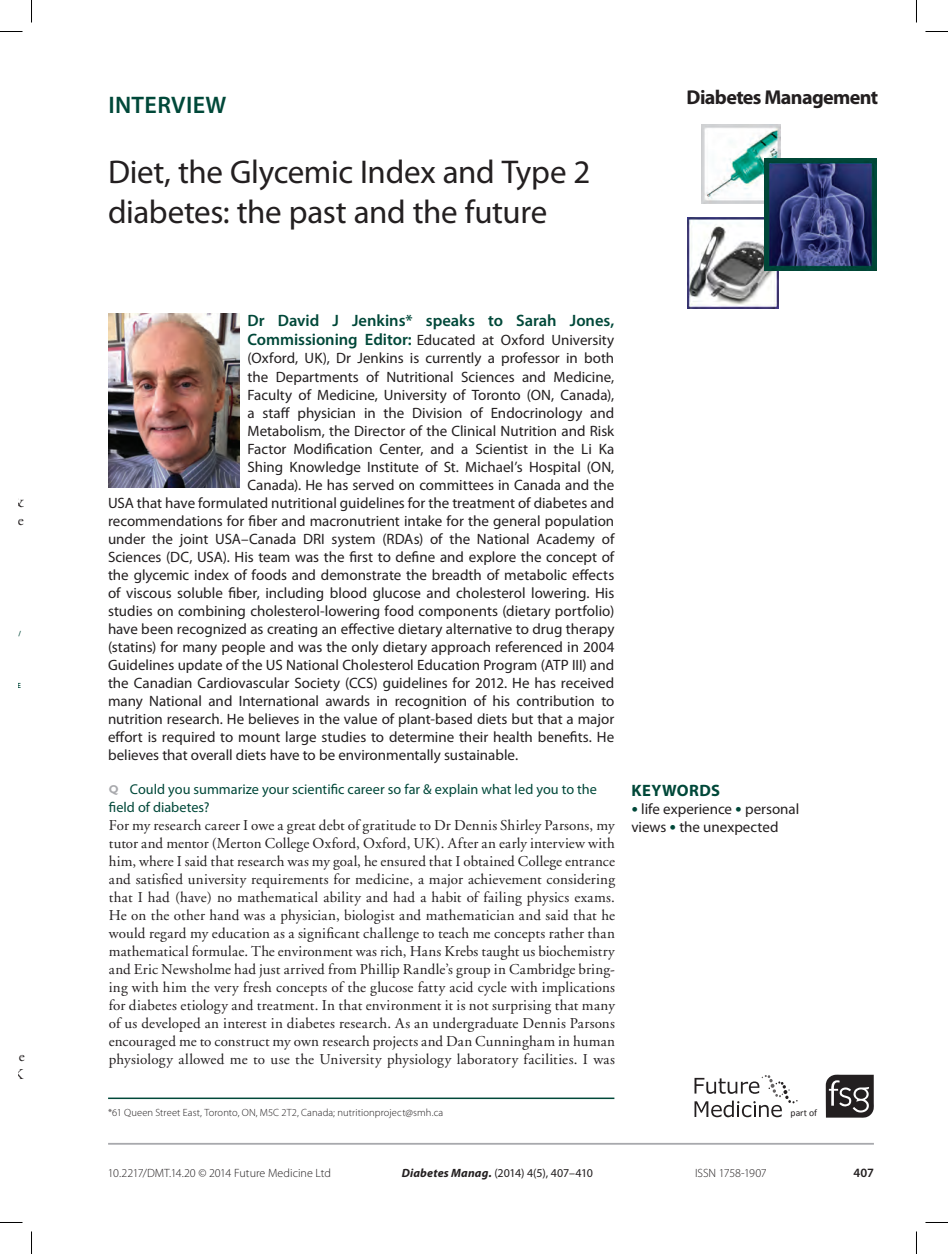
<style>
.page{position:relative;width:948px;height:1254px;background:#fff}
.page>*{position:absolute;margin:0;border:0;box-sizing:border-box;transform-origin:0 0}
.t1{font:33px/39.6px "Myriad Pro";letter-spacing:-.01em;color:#231f20}
.t2{font:600 24px "Myriad Pro";letter-spacing:.02em;color:#004839}
.t3{font:700 20.1px "Myriad Pro";letter-spacing:-.03em;color:#231f20}
.t4{font:600 16.5px "Myriad Pro";color:#004839}
.t5{font:700 16.5px "Myriad Pro";letter-spacing:.025em;color:#004839}
.t6{font:15px/18px "Myriad Pro";color:#231f20}
.t7{font:15px/18px "Adobe Garamond";letter-spacing:.02em;color:#231f20;text-align:justify}
.t8{font:14.25px/18px "Myriad Pro";color:#004839}
.t9{font:600 12.75px "Myriad Pro";color:#231f20}
.t10{font:300 12px "Myriad Pro";letter-spacing:-.005em;color:#231f20}
.t11{font:12px "Myriad Pro";letter-spacing:-.035em;color:#231f20}
.t12{font:300 10.5px "Myriad Pro";letter-spacing:.01em;color:#231f20}
.t13{font:9.75px "Calibri";color:#231f20}
.s1{font-weight:600;font-size:16.5px;color:#004839}
.s2{font-family:"Gill Sans";font-weight:700;font-size:11.25px;color:#a8a9ad}
.s3{font-family:"Frutiger";font-weight:300;font-stretch:condensed;font-size:13.5px;color:#004839}
.s4{font-weight:700;font-style:italic}
</style>
<div class="page">
<hr style="left:108px;top:1142px;width:765px;height:2px;background:#a8a9ad">
<svg style="left:825px;top:1074px;width:48px;height:43px;background:#4f4c4d"></svg>
<svg style="left:694px;top:1075px;width:103px;height:42px"></svg>
<img style="left:701px;top:124px;width:79px;height:79px">
<img style="left:687px;top:218px;width:91px;height:90px">
<img style="left:764px;top:158px;width:112px;height:112px">
<hr style="left:108px;top:1097px;width:506px;height:2px;background:#004839">
<img style="left:108px;top:313px;width:132px;height:175px">
<svg style="left:0;top:31px;width:22px;height:1px"></svg>
<svg style="left:925px;top:31px;width:22px;height:1px"></svg>
<svg style="left:0;top:1222px;width:22px;height:1px"></svg>
<svg style="left:925px;top:1222px;width:22px;height:1px"></svg>
<svg style="left:31px;top:0;width:1px;height:23px"></svg>
<svg style="left:31px;top:1231px;width:1px;height:23px"></svg>
<svg style="left:916px;top:0;width:1px;height:23px"></svg>
<svg style="left:916px;top:1231px;width:1px;height:23px"></svg>
<p class="t7" style="left:0;top:493px;width:25px">x &amp;</p>
<p class="t7" style="left:2px;top:1066px;width:23px">UK</p>
<h2 class="t2" style="left:108px;top:86px;width:84px">Review</h2>
<h2 class="t2" style="left:108px;top:89px;width:120px">Interview</h2>
<h1 class="t1" style="left:108px;top:152px;width:484px">Diet, the Glycemic Index and Type 2 diabetes: the past and the future</h1>
<h3 class="t3" style="left:686px;top:84px;width:193px">Diabetes Management</h3>
<p class="t4" style="left:247px;top:310px;width:368px">Dr David J Jenkins* speaks to Sarah Jones,</p>
<p class="t6" style="left:247px;top:331px;width:368px"><span class="s1">Commissioning Editor:</span> Educated at Oxford University</p>
<p class="t6" style="left:247px;top:349px;width:368px">(Oxford, UK), Dr Jenkins is currently a professor in both</p>
<p class="t6" style="left:247px;top:367px;width:368px">the Departments of Nutritional Sciences and Medicine,</p>
<p class="t6" style="left:247px;top:385px;width:368px">Faculty of Medicine, University of Toronto (ON, Canada),</p>
<p class="t6" style="left:247px;top:403px;width:368px">a staff physician in the Division of Endocrinology and</p>
<p class="t6" style="left:247px;top:421px;width:368px">Metabolism, the Director of the Clinical Nutrition and Risk</p>
<p class="t6" style="left:247px;top:439px;width:368px">Factor Modification Center, and a Scientist in the Li Ka</p>
<p class="t6" style="left:247px;top:457px;width:368px">Shing Knowledge Institute of St. Michael’s Hospital (ON,</p>
<p class="t6" style="left:247px;top:475px;width:368px">Canada). He has served on committees in Canada and the</p>
<p class="t6" style="left:108px;top:493px;width:508px">USA that have formulated nutritional guidelines for the treatment of diabetes and</p>
<p class="t6" style="left:108px;top:511px;width:507px">recommendations for fiber and macronutrient intake for the general population</p>
<p class="t6" style="left:108px;top:529px;width:508px">under the joint USA–Canada DRI system (RDAs) of the National Academy of</p>
<p class="t6" style="left:108px;top:547px;width:508px">Sciences (DC, USA). His team was the first to define and explore the concept of</p>
<p class="t6" style="left:108px;top:565px;width:508px">the glycemic index of foods and demonstrate the breadth of metabolic effects</p>
<p class="t6" style="left:108px;top:583px;width:508px">of viscous soluble fiber, including blood glucose and cholesterol lowering. His</p>
<p class="t6" style="left:108px;top:601px;width:507px">studies on combining cholesterol-lowering food components (dietary portfolio)</p>
<p class="t6" style="left:108px;top:619px;width:508px">have been recognized as creating an effective dietary alternative to drug therapy</p>
<p class="t6" style="left:108px;top:637px;width:508px">(statins) for many people and was the only dietary approach referenced in 2004</p>
<p class="t6" style="left:108px;top:655px;width:507px">Guidelines update of the US National Cholesterol Education Program (ATP III) and</p>
<p class="t6" style="left:108px;top:673px;width:508px">the Canadian Cardiovascular Society (CCS) guidelines for 2012. He has received</p>
<p class="t6" style="left:108px;top:691px;width:508px">many National and International awards in recognition of his contribution to</p>
<p class="t6" style="left:108px;top:709px;width:508px">nutrition research. He believes in the value of plant-based diets but that a major</p>
<p class="t6" style="left:108px;top:727px;width:507px">effort is required to mount large studies to determine their health benefits. He</p>
<p class="t6" style="left:108px;top:745px;width:411px">believes that overall diets have to be environmentally sustainable.</p>
<p class="t8" style="left:109px;top:780px;width:489px"><span class="s2">Q</span> Could you summarize your scientific career so far &amp; explain what led you to the field of diabetes?</p>
<p class="t7" style="left:109px;top:817px;width:508px">For my research career I owe a great debt of gratitude to Dr Dennis Shirley Parsons, my tutor and mentor (Merton College Oxford, Oxford, UK). After an early interview with him, where I said that research was my goal, he ensured that I obtained College entrance and satisfied university requirements for medicine, a major achievement considering that I had (have) no mathematical ability and had a habit of failing physics exams.<br>He on the other hand was a physician, biologist and mathematician and said that he would regard my education as a significant challenge to teach me concepts rather than mathematical formulae. The environment was rich, Hans Krebs taught us biochemistry and Eric Newsholme had just arrived from Phillip Randle’s group in Cambridge bring&shy;ing with him the very fresh concepts of the glucose fatty acid cycle with implications for diabetes etiology and treatment. In that environment it is not surprising that many of us developed an interest in diabetes research. As an undergraduate Dennis Parsons encouraged me to construct my own research projects and Dan Cunningham in human physiology allowed me to use the University physiology laboratory facilities. I was</p>
<p class="t12" style="left:108px;top:1106px;width:337px">*61 Queen Street East, Toronto, ON, M5C 2T2, Canada; nutritionproject@smh.ca</p>
<p class="t5" style="left:631px;top:780px;width:90px">Keywords</p>
<p class="t6" style="left:631px;top:800px;width:169px"><span class="s3">•</span> life experience <span class="s3">•</span> personal views <span class="s3">•</span> the unexpected</p>
<p class="t13" style="left:790px;top:1106px;width:28px">part of</p>
<p class="t10" style="left:108px;top:1166px;width:224px">10.2217/DMT.14.20 © 2014 Future Medicine Ltd</p>
<p class="t11" style="left:401px;top:1165px;width:193px"><span class="s4">Diabetes Manag.</span> (2014) 4(5), 407–410</p>
<p class="t10" style="left:695px;top:1166px;width:73px">ISSN 1758-1907</p>
<p class="t9" style="left:853px;top:1164px;width:22px">407</p>
</div>
